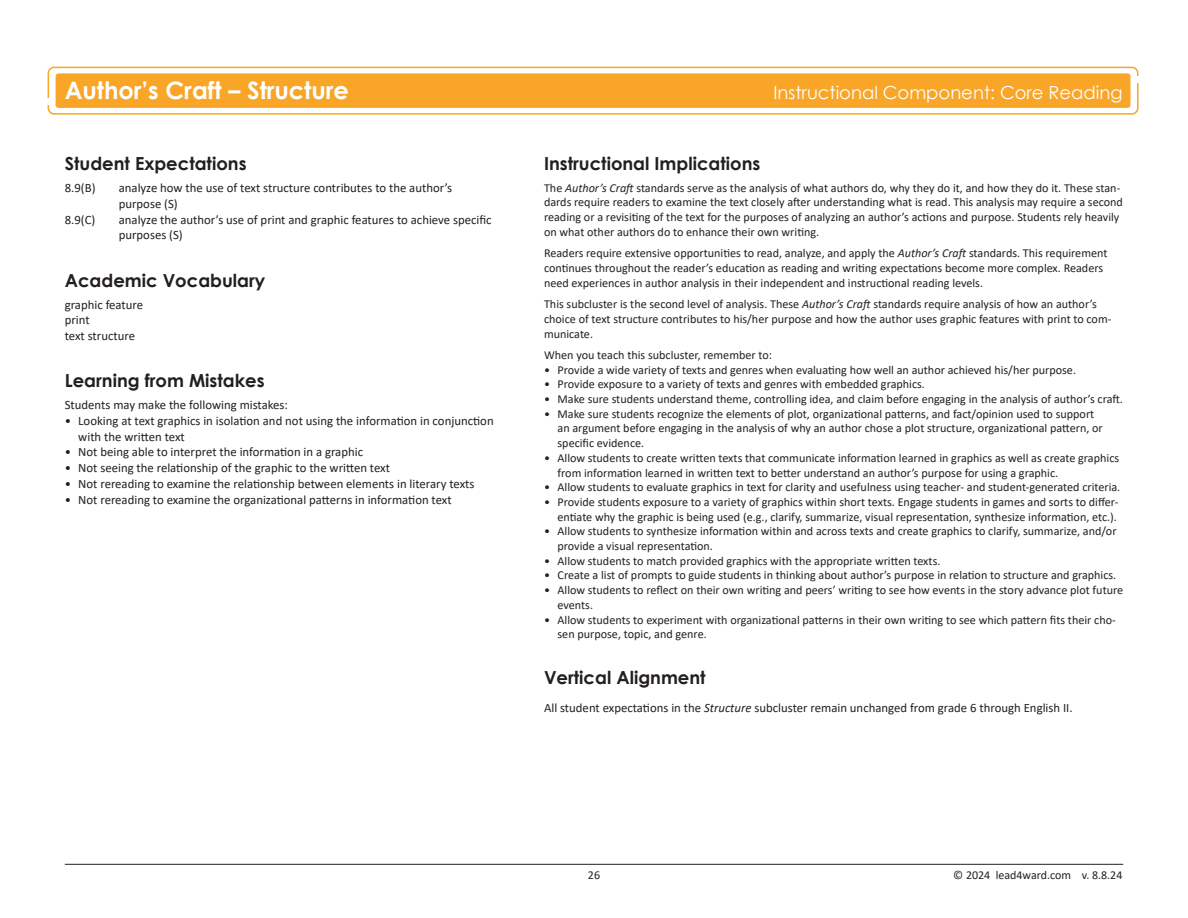
<style>
.page{position:relative;width:1188px;height:918px;background:#fff}
.page>*{position:absolute;margin:0;border:0;box-sizing:border-box;transform-origin:0 0}
.SE___and_R_or_S{font:700 24px "Century Gothic";color:#fff}
.Heading_1{font:700 18px "Century Gothic";color:#231f20}
.TEKS_Cluster_Title{font:18px "Century Gothic";color:#fff}
.Bullet_-_SEs_Writing{font:12.75px/15.8px "Calibri";color:#231f20}
.t1{font:12.15px/14.7px "Calibri";color:#231f20}
.t2{font:12px "Calibri";color:#231f20}
.s1{font-style:italic}
</style>
<div class="page">
<div style="left:48px;top:67px;width:1091px;height:48px;border:2px solid #f9a628;border-radius:6px"></div>
<div style="left:56px;top:73px;width:1075px;height:35px;background:#f9a628;border-radius:3px"></div>
<div style="left:38px;top:98px;width:15px;height:7px;background:#fff"></div>
<div style="left:1134px;top:76px;width:14px;height:7px;background:#fff"></div>
<hr style="left:65px;top:864px;width:1058px;height:1px;background:#231f20">
<p class="SE___and_R_or_S" style="left:65px;top:72px;width:286px">Author’s Craft – Structure</p>
<p class="TEKS_Cluster_Title" style="left:773px;top:80px;width:351px">Instructional Component: Core Reading</p>
<p class="Heading_1" style="left:65px;top:150px;width:183px">Student Expectations</p>
<p class="Bullet_-_SEs_Writing" style="left:65px;top:180px;width:32px">8.9(B)</p>
<p class="Bullet_-_SEs_Writing" style="left:119px;top:180px;width:335px">analyze how the use of text structure contributes to the author’s purpose (S)</p>
<p class="Bullet_-_SEs_Writing" style="left:65px;top:211px;width:32px">8.9(C)</p>
<p class="Bullet_-_SEs_Writing" style="left:119px;top:211px;width:374px">analyze the author’s use of print and graphic features to achieve specific purposes (S)</p>
<p class="Heading_1" style="left:65px;top:267px;width:202px">Academic Vocabulary</p>
<p class="Bullet_-_SEs_Writing" style="left:65px;top:296px;width:80px">graphic feature</p>
<p class="Bullet_-_SEs_Writing" style="left:65px;top:312px;width:26px">print</p>
<p class="Bullet_-_SEs_Writing" style="left:65px;top:328px;width:72px">text structure</p>
<p class="Heading_1" style="left:65px;top:367px;width:201px">Learning from Mistakes</p>
<p class="Bullet_-_SEs_Writing" style="left:65px;top:397px;width:225px">Students may make the following mistakes:</p>
<p class="Bullet_-_SEs_Writing" style="left:78px;top:412px;width:417px;text-indent:-14px">• Looking at text graphics in isolation and not using the information in conjunction with the written text</p>
<p class="Bullet_-_SEs_Writing" style="left:65px;top:444px;width:300px">• Not being able to interpret the information in a graphic</p>
<p class="Bullet_-_SEs_Writing" style="left:65px;top:460px;width:327px">• Not seeing the relationship of the graphic to the written text</p>
<p class="Bullet_-_SEs_Writing" style="left:65px;top:475px;width:411px">• Not rereading to examine the relationship between elements in literary texts</p>
<p class="Bullet_-_SEs_Writing" style="left:65px;top:491px;width:388px">• Not rereading to examine the organizational patterns in information text</p>
<p class="Heading_1" style="left:544px;top:150px;width:218px">Instructional Implications</p>
<p class="t1" style="left:544px;top:180px;width:580px">The <span class="s1">Author’s Craft</span> standards serve as the analysis of what authors do, why they do it, and how they do it. These stan&shy;dards require readers to examine the text closely after understanding what is read. This analysis may require a second reading or a revisiting of the text for the purposes of analyzing an author’s actions and purpose. Students rely heavily on what other authors do to enhance their own writing.</p>
<p class="t1" style="left:544px;top:246px;width:565px">Readers require extensive opportunities to read, analyze, and apply the <span class="s1">Author’s Craft</span> standards. This requirement continues throughout the reader’s education as reading and writing expectations become more complex. Readers need experiences in author analysis in their independent and instructional reading levels.</p>
<p class="t1" style="left:544px;top:296px;width:569px">This subcluster is the second level of analysis. These <span class="s1">Author’s Craft</span> standards require analysis of how an author’s choice of text structure contributes to his/her purpose and how the author uses graphic features with print to com&shy;municate.</p>
<p class="t1" style="left:544px;top:347px;width:230px">When you teach this subcluster, remember to:</p>
<p class="t1" style="left:544px;top:362px;width:534px">• Provide a wide variety of texts and genres when evaluating how well an author achieved his/her purpose.</p>
<p class="t1" style="left:544px;top:377px;width:382px">• Provide exposure to a variety of texts and genres with embedded graphics.</p>
<p class="t1" style="left:544px;top:391px;width:581px">• Make sure students understand theme, controlling idea, and claim before engaging in the analysis of author’s craft.</p>
<p class="t1" style="left:558px;top:406px;width:547px;text-indent:-14px">• Make sure students recognize the elements of plot, organizational patterns, and fact/opinion used to support an argument before engaging in the analysis of why an author chose a plot structure, organizational pattern, or specific evidence.</p>
<p class="t1" style="left:558px;top:450px;width:563px;text-indent:-14px">• Allow students to create written texts that communicate information learned in graphics as well as create graphics from information learned in written text to better understand an author’s purpose for using a graphic.</p>
<p class="t1" style="left:544px;top:480px;width:578px">• Allow students to evaluate graphics in text for clarity and usefulness using teacher- and student-generated criteria.</p>
<p class="t1" style="left:544px;top:494px;width:576px;text-align:right">• Provide students exposure to a variety of graphics within short texts. Engage students in games and sorts to differ&shy;entiate why the graphic is being used (e.g., clarify, summarize, visual representation, synthesize information, etc.).</p>
<p class="t1" style="left:558px;top:524px;width:561px;text-indent:-14px">• Allow students to synthesize information within and across texts and create graphics to clarify, summarize, and/or provide a visual representation.</p>
<p class="t1" style="left:544px;top:553px;width:398px">• Allow students to match provided graphics with the appropriate written texts.</p>
<p class="t1" style="left:544px;top:568px;width:574px">• Create a list of prompts to guide students in thinking about author’s purpose in relation to structure and graphics.</p>
<p class="t1" style="left:558px;top:582px;width:567px;text-indent:-14px">• Allow students to reflect on their own writing and peers’ writing to see how events in the story advance plot future events.</p>
<p class="t1" style="left:558px;top:612px;width:560px;text-indent:-14px">• Allow students to experiment with organizational patterns in their own writing to see which pattern fits their cho&shy;sen purpose, topic, and genre.</p>
<p class="Heading_1" style="left:544px;top:664px;width:163px">Vertical Alignment</p>
<p class="Bullet_-_SEs_Writing" style="left:544px;top:700px;width:530px">All student expectations in the <span class="s1">Structure</span> subcluster remain unchanged from grade 6 through English II.</p>
<p class="t2" style="left:588px;top:867px;width:14px">26</p>
<p class="t2" style="left:953px;top:867px;width:171px">© 2024 lead4ward.com v. 8.8.24</p>
</div>
